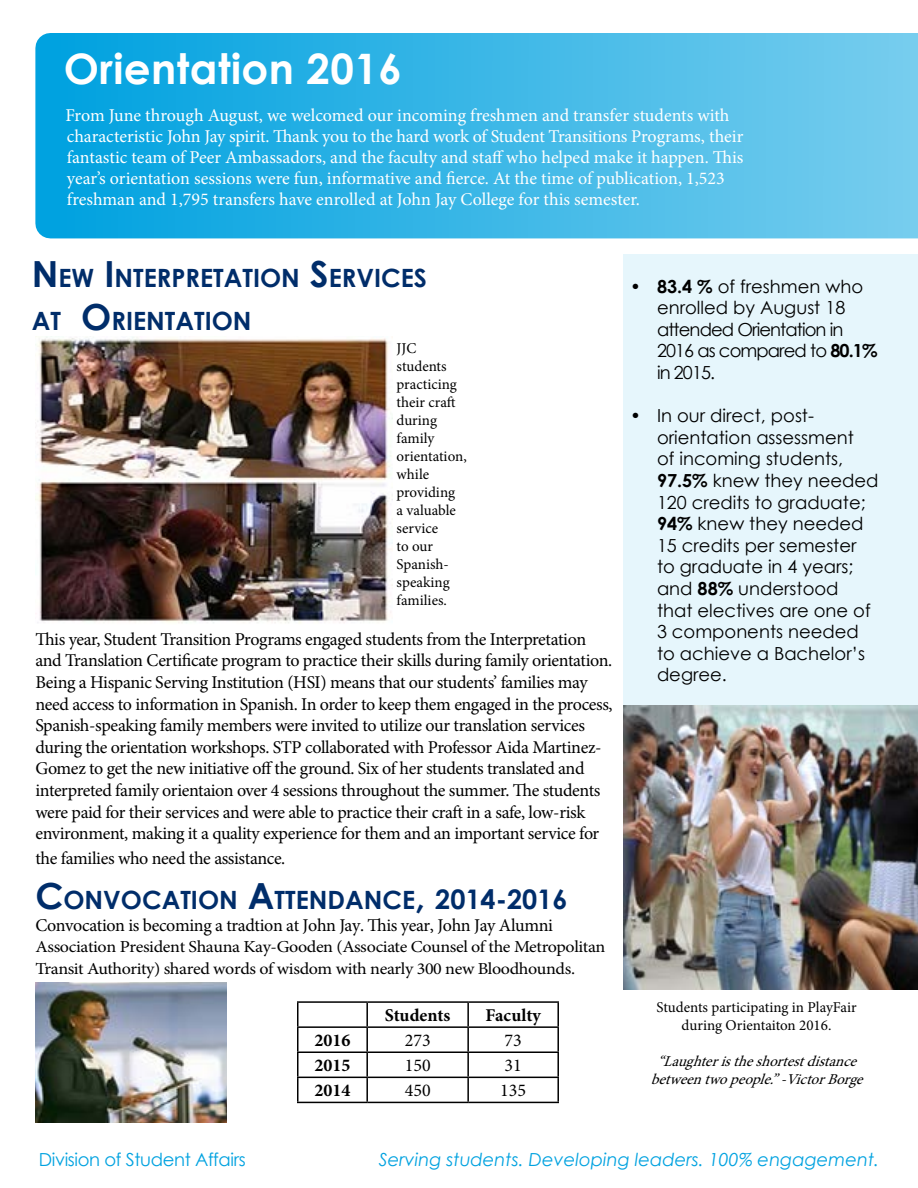
<style>
.page{position:relative;width:918px;height:1188px;background:#fff}
.page>*{position:absolute;margin:0;border:0;box-sizing:border-box;transform-origin:0 0}
.t1{font:700 42px "Century Gothic";letter-spacing:.01em;color:#fff}
.t2{font:700 25.2px/43.2px "Century Gothic";color:#002d6a}
.t3{font:18px/21.6px "Minion Pro";letter-spacing:-.02em;color:#000}
.t4{font:18px/21px "Minion Pro";letter-spacing:-.005em;color:#fff}
.t5{font:18px/21.6px "Century Gothic";color:#000}
.t6{font:18px/21.6px "Century Gothic";letter-spacing:-.05em;color:#000}
.t7{font:italic 18px "Century Gothic";color:#00a2e0}
.t8{font:700 18px "Minion Pro";color:#000}
.t9{font:18px "Century Gothic";letter-spacing:-.02em;color:#00a2e0}
.t10{font:16.8px/21.6px "Minion Pro";letter-spacing:-.02em;color:#000;scale:1.08 1}
.t11{font:15px/18px "Minion Pro";color:#000;text-align:center}
.t12{font:italic 15px/18px "Minion Pro";color:#000;text-align:center}
.s1{font-size:36px}
.s2{font-size:27px}
.s3{font-weight:700}
</style>
<div class="page">
<svg style="left:35px;top:33px;width:883px;height:205px;background:#3ab6e6"></svg>
<div style="left:624px;top:255px;width:294px;height:501px;background:#e6f6fc"></div>
<img style="left:624px;top:706px;width:294px;height:284px">
<hr style="left:297px;top:1001px;width:70px;height:2px;background:#000">
<hr style="left:367px;top:1001px;width:101px;height:2px;background:#000">
<hr style="left:366px;top:1003px;width:2px;height:23px;background:#000">
<hr style="left:468px;top:1001px;width:91px;height:2px;background:#000">
<hr style="left:467px;top:1003px;width:2px;height:23px;background:#000">
<hr style="left:557px;top:1003px;width:2px;height:23px;background:#000">
<hr style="left:297px;top:1026px;width:70px;height:2px;background:#000">
<hr style="left:367px;top:1026px;width:101px;height:2px;background:#000">
<hr style="left:366px;top:1028px;width:2px;height:23px;background:#000">
<hr style="left:468px;top:1026px;width:91px;height:2px;background:#000">
<hr style="left:467px;top:1028px;width:2px;height:23px;background:#000">
<hr style="left:557px;top:1028px;width:2px;height:23px;background:#000">
<hr style="left:297px;top:1051px;width:70px;height:2px;background:#000">
<hr style="left:367px;top:1051px;width:101px;height:2px;background:#000">
<hr style="left:366px;top:1053px;width:2px;height:24px;background:#000">
<hr style="left:468px;top:1051px;width:91px;height:2px;background:#000">
<hr style="left:467px;top:1053px;width:2px;height:24px;background:#000">
<hr style="left:557px;top:1053px;width:2px;height:24px;background:#000">
<hr style="left:297px;top:1077px;width:70px;height:1px;background:#000">
<svg style="left:297px;top:1003px;width:1px;height:99px"></svg>
<hr style="left:367px;top:1077px;width:101px;height:1px;background:#000">
<hr style="left:366px;top:1078px;width:2px;height:24px;background:#000">
<hr style="left:468px;top:1077px;width:91px;height:1px;background:#000">
<hr style="left:467px;top:1078px;width:2px;height:24px;background:#000">
<hr style="left:557px;top:1078px;width:2px;height:24px;background:#000">
<hr style="left:297px;top:1102px;width:70px;height:1px;background:#000">
<hr style="left:367px;top:1102px;width:101px;height:1px;background:#000">
<hr style="left:468px;top:1102px;width:91px;height:1px;background:#000">
<img style="left:35px;top:336px;width:357px;height:287px">
<img style="left:35px;top:983px;width:191px;height:139px">
<h1 class="t1" style="left:64px;top:37px;width:340px">Orientation 2016</h1>
<p class="t4" style="left:65px;top:105px;width:680px">From June through August, we welcomed our incoming freshmen and transfer students with characteristic John Jay spirit. Thank you to the hard work of Student Transitions Programs, their fantastic team of Peer Ambassadors, and the faculty and staff who helped make it happen. This year’s orientation sessions were fun, informative and fierce. At the time of publication, 1,523 freshman and 1,795 transfers have enrolled at John Jay College for this semester.</p>
<h2 class="t2" style="left:32px;top:255px;width:397px"><span class="s1">N</span> EW <span class="s1">I</span> NTERPRETATION <span class="s1">S</span>ERVICES<br>AT <span class="s1">O</span>RIENTATION</h2>
<p class="t11" style="left:397px;top:340px;width:72px;text-align:left">JJC students practicing their craft during family orientation, while providing<br>a valuable service<br>to our<br>Spanish&shy;speaking families.</p>
<p class="t3" style="left:35px;top:628px;width:579px">This year, Student Transition Programs engaged students from the Interpretation and Translation Certificate program to practice their skills during family orientation.<br>Being a Hispanic Serving Institution (HSI) means that our students’ families may need access to information in Spanish. In order to keep them engaged in the process, Spanish-speaking family members were invited to utilize our translation services during the orientation workshops. STP collaborated with Professor Aida Martinez-Gomez to get the new initiative off the ground. Six of her students translated and interpreted family orientaion over 4 sessions throughout the summer. The students were paid for their services and were able to practice their craft in a safe, low-risk environment, making it a quality experience for them and an important service for</p>
<p class="t3" style="left:35px;top:848px;width:251px">the families who need the assistance.</p>
<h2 class="t2" style="left:35px;top:877px;width:534px"><span class="s1">C</span>ONVOCATION <span class="s1">A</span>TTENDANCE<span class="s1">,</span> <span class="s2">2014-2016</span></h2>
<p class="t3" style="left:35px;top:914px;width:519px">Convocation is becoming a tradtion at John Jay. This year, John Jay Alumni</p>
<p class="t10" style="left:35px;top:936px;width:529px">Association President Shauna Kay-Gooden (Associate Counsel of the Metropolitan<br>Transit Authority) shared words of wisdom with nearly 300 new Bloodhounds.</p>
<p class="t8" style="left:385px;top:1003px;width:67px">Students</p>
<p class="t8" style="left:486px;top:1003px;width:57px">Faculty</p>
<p class="t8" style="left:314px;top:1028px;width:37px">2016</p>
<p class="t3" style="left:405px;top:1030px;width:27px">273</p>
<p class="t3" style="left:505px;top:1030px;width:19px">73</p>
<p class="t8" style="left:314px;top:1053px;width:37px">2015</p>
<p class="t3" style="left:405px;top:1055px;width:27px">150</p>
<p class="t3" style="left:505px;top:1055px;width:19px">31</p>
<p class="t8" style="left:314px;top:1078px;width:37px">2014</p>
<p class="t3" style="left:405px;top:1080px;width:27px">450</p>
<p class="t3" style="left:500px;top:1080px;width:27px">135</p>
<p class="t6" style="left:657px;top:275px;width:222px;text-indent:-27px"><span class="s3">• 83.4 %</span> of freshmen who enrolled by August 18 attended Orientation in<br>2016 as compared to <span class="s3">80.1% </span>in 2015.</p>
<p class="t5" style="left:657px;top:405px;width:223px;text-indent:-27px">• In our direct, post&shy;orientation assessment<br>of incoming students,<br><span class="s3">97.5%</span> knew they needed<br>120 credits to graduate;<br><span class="s3">94%</span> knew they needed<br>15 credits per semester to graduate in 4 years; and <span class="s3">88%</span> understood that electives are one of<br>3 components needed to achieve a Bachelor’s degree.</p>
<p class="t11" style="left:657px;top:998px;width:202px">Students participating in PlayFair during Orientaiton 2016.</p>
<p class="t12" style="left:651px;top:1052px;width:220px">“Laughteristheshortestdistance betweentwopeople.”-VictorBorge</p>
<p class="t9" style="left:39px;top:1147px;width:208px">Division of Student Affairs</p>
<p class="t7" style="left:379px;top:1147px;width:502px">Serving students. Developing leaders. 100% engagement.</p>
</div>
